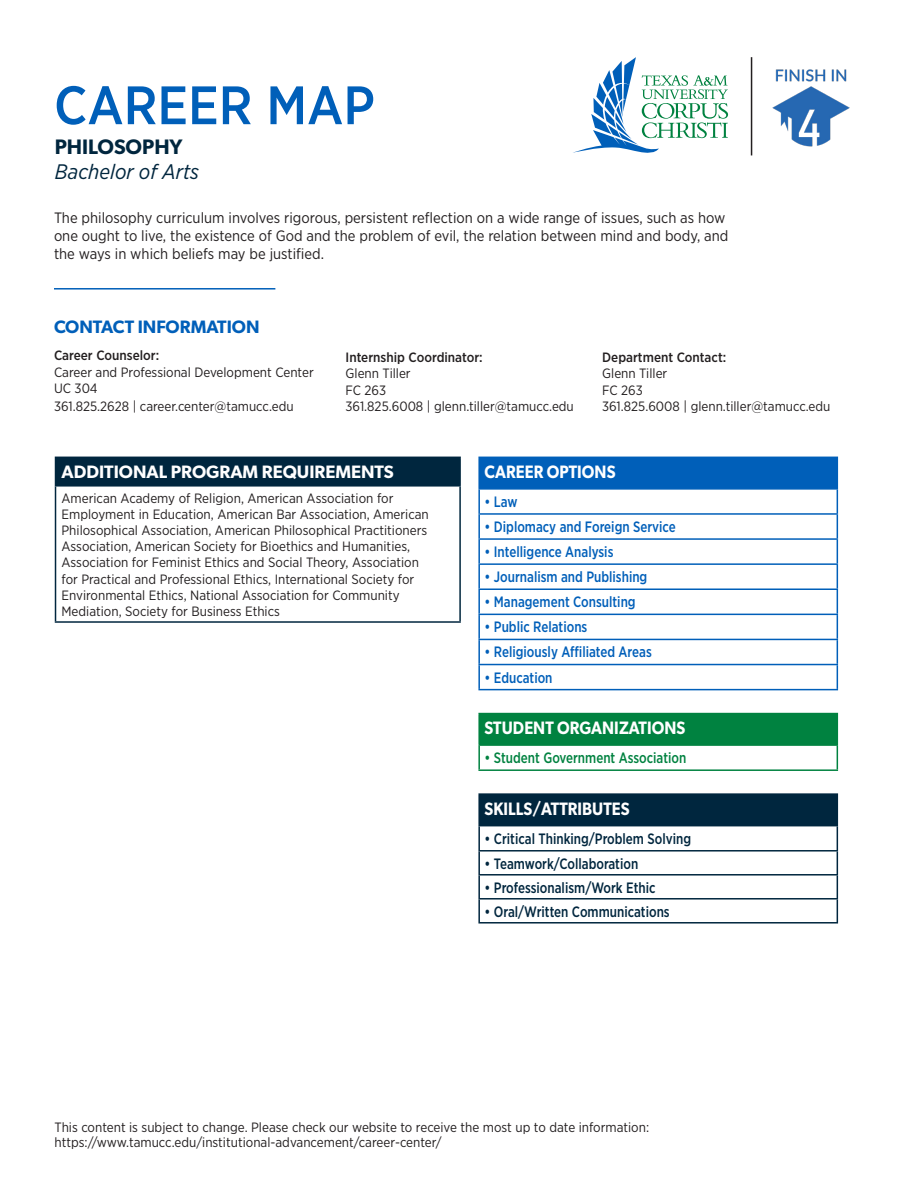
<style>
.page{position:relative;width:918px;height:1188px;background:#fff}
.page>*{position:absolute;margin:0;border:0;box-sizing:border-box;transform-origin:0 0}
.t1{font:500 54px "Gotham Narrow";color:#005fb9}
.t2{font:italic 21px "Gotham Narrow";color:#00263e}
.t3{font:600 21px "Gibson";color:#00263e}
.t4{font:600 18px "Gibson";letter-spacing:.005em;color:#fff;scale:.89 1}
.t5{font:600 18px "Gibson";letter-spacing:.005em;color:#fff}
.t6{font:600 18px "Gibson";color:#005fb9}
.t7{font:15px/18px "Gotham Narrow";color:#231f20}
.t8{font:500 15px "Gotham Narrow";color:#005fb9;scale:.89 1}
.t9{font:500 15px "Gotham Narrow";color:#00263e;scale:.89 1}
.t10{font:500 15px "Gotham Narrow";color:#008240;scale:.89 1}
.t11{font:13.5px/16.2px "Gotham Narrow";color:#231f20}
.t12{font:500 13.5px "Gotham Narrow";color:#231f20}
</style>
<div class="page">
<img style="left:772px;top:69px;width:78px;height:78px">
<svg style="left:573px;top:57px;width:155px;height:96px"></svg>
<hr style="left:751px;top:57px;width:1px;height:98px;background:#231f20">
<div style="left:479px;top:794px;width:358px;height:32px;background:#00263e"></div>
<hr style="left:478px;top:793px;width:360px;height:2px;background:#00263e">
<hr style="left:478px;top:795px;width:2px;height:30px;background:#00263e">
<hr style="left:837px;top:795px;width:1px;height:30px;background:#00263e">
<hr style="left:478px;top:825px;width:360px;height:1px;background:#00263e">
<hr style="left:478px;top:826px;width:2px;height:24px;background:#00263e">
<hr style="left:478px;top:850px;width:360px;height:2px;background:#00263e">
<hr style="left:478px;top:852px;width:2px;height:22px;background:#00263e">
<hr style="left:478px;top:874px;width:360px;height:2px;background:#00263e">
<hr style="left:478px;top:876px;width:2px;height:22px;background:#00263e">
<hr style="left:478px;top:898px;width:360px;height:2px;background:#00263e">
<hr style="left:478px;top:900px;width:2px;height:22px;background:#00263e">
<svg style="left:479px;top:826px;width:359px;height:96px"></svg>
<hr style="left:478px;top:922px;width:360px;height:2px;background:#00263e">
<div style="left:479px;top:714px;width:358px;height:31px;background:#008240"></div>
<hr style="left:478px;top:713px;width:360px;height:1px;background:#008240">
<hr style="left:478px;top:714px;width:2px;height:30px;background:#008240">
<hr style="left:837px;top:714px;width:1px;height:30px;background:#008240">
<hr style="left:478px;top:744px;width:360px;height:2px;background:#008240">
<hr style="left:478px;top:746px;width:2px;height:23px;background:#008240">
<svg style="left:837px;top:746px;width:1px;height:23px"></svg>
<hr style="left:478px;top:769px;width:360px;height:2px;background:#008240">
<div style="left:479px;top:457px;width:358px;height:32px;background:#005fb9"></div>
<svg style="left:480px;top:490px;width:357px;height:199px"></svg>
<hr style="left:478px;top:457px;width:360px;height:1px;background:#005fb9">
<hr style="left:478px;top:458px;width:2px;height:30px;background:#005fb9">
<hr style="left:837px;top:458px;width:1px;height:30px;background:#005fb9">
<hr style="left:478px;top:488px;width:360px;height:2px;background:#005fb9">
<hr style="left:478px;top:490px;width:2px;height:23px;background:#005fb9">
<hr style="left:478px;top:513px;width:360px;height:2px;background:#005fb9">
<hr style="left:478px;top:515px;width:2px;height:23px;background:#005fb9">
<hr style="left:478px;top:538px;width:360px;height:2px;background:#005fb9">
<hr style="left:478px;top:540px;width:2px;height:23px;background:#005fb9">
<hr style="left:478px;top:563px;width:360px;height:2px;background:#005fb9">
<hr style="left:478px;top:565px;width:2px;height:23px;background:#005fb9">
<hr style="left:478px;top:588px;width:360px;height:2px;background:#005fb9">
<hr style="left:478px;top:590px;width:2px;height:24px;background:#005fb9">
<hr style="left:478px;top:614px;width:360px;height:1px;background:#005fb9">
<hr style="left:478px;top:615px;width:2px;height:24px;background:#005fb9">
<hr style="left:478px;top:639px;width:360px;height:1px;background:#005fb9">
<hr style="left:478px;top:640px;width:2px;height:24px;background:#005fb9">
<hr style="left:478px;top:664px;width:360px;height:1px;background:#005fb9">
<hr style="left:478px;top:665px;width:2px;height:24px;background:#005fb9">
<svg style="left:837px;top:490px;width:1px;height:199px"></svg>
<hr style="left:478px;top:689px;width:360px;height:1px;background:#005fb9">
<div style="left:56px;top:457px;width:404px;height:29px;background:#00263e"></div>
<hr style="left:55px;top:457px;width:406px;height:1px;background:#00263e">
<svg style="left:55px;top:458px;width:1px;height:27px"></svg>
<hr style="left:459px;top:458px;width:2px;height:27px;background:#00263e">
<hr style="left:55px;top:485px;width:406px;height:2px;background:#00263e">
<hr style="left:55px;top:487px;width:1px;height:134px;background:#00263e">
<hr style="left:459px;top:487px;width:2px;height:134px;background:#00263e">
<hr style="left:55px;top:621px;width:406px;height:2px;background:#00263e">
<hr style="left:54px;top:288px;width:221px;height:2px;background:#005fb9">
<p class="t1" style="left:54px;top:71px;width:322px">CAREER MAP</p>
<p class="t3" style="left:55px;top:134px;width:129px">PHILOSOPHY</p>
<p class="t2" style="left:55px;top:159px;width:146px">Bachelor of Arts</p>
<p class="t7" style="left:54px;top:209px;width:676px">The philosophy curriculum involves rigorous, persistent reflection on a wide range of issues, such as how one ought to live, the existence of God and the problem of evil, the relation between mind and body, and the ways in which beliefs may be justified.</p>
<p class="t6" style="left:54px;top:316px;width:207px">CONTACT INFORMATION</p>
<p class="t12" style="left:54px;top:347px;width:107px">Career Counselor:</p>
<p class="t11" style="left:54px;top:363px;width:261px">Career and Professional Development Center</p>
<p class="t11" style="left:54px;top:380px;width:45px">UC 304</p>
<p class="t11" style="left:54px;top:398px;width:241px">361.825.2628 | career.center@tamucc.edu</p>
<p class="t12" style="left:346px;top:349px;width:139px">Internship Coordinator:</p>
<p class="t11" style="left:346px;top:365px;width:67px">Glenn Tiller</p>
<p class="t11" style="left:346px;top:381px;width:42px">FC 263</p>
<p class="t11" style="left:346px;top:398px;width:230px">361.825.6008 | glenn.tiller@tamucc.edu</p>
<p class="t12" style="left:602px;top:349px;width:126px">Department Contact:</p>
<p class="t11" style="left:602px;top:365px;width:67px">Glenn Tiller</p>
<p class="t11" style="left:602px;top:381px;width:42px">FC 263</p>
<p class="t11" style="left:602px;top:398px;width:230px">361.825.6008 | glenn.tiller@tamucc.edu</p>
<p class="t5" style="left:62px;top:461px;width:334px">ADDITIONAL PROGRAM REQUIREMENTS</p>
<p class="t11" style="left:62px;top:489px;width:369px">American Academy of Religion, American Association for Employment in Education, American Bar Association, American Philosophical Association, American Philosophical Practitioners Association, American Society for Bioethics and Humanities, Association for Feminist Ethics and Social Theory, Association for Practical and Professional Ethics, International Society for Environmental Ethics, National Association for Community Mediation, Society for Business Ethics</p>
<p class="t4" style="left:485px;top:461px;width:149px">CAREER OPTIONS</p>
<p class="t8" style="left:485px;top:492px;width:39px">• Law</p>
<p class="t8" style="left:485px;top:517px;width:216px">• Diplomacy and Foreign Service</p>
<p class="t8" style="left:485px;top:542px;width:146px">• Intelligence Analysis</p>
<p class="t8" style="left:485px;top:567px;width:184px">• Journalism and Publishing</p>
<p class="t8" style="left:485px;top:592px;width:171px">• Management Consulting</p>
<p class="t8" style="left:485px;top:618px;width:117px">• Public Relations</p>
<p class="t8" style="left:485px;top:643px;width:190px">• Religiously Affiliated Areas</p>
<p class="t8" style="left:485px;top:668px;width:78px">• Education</p>
<p class="t4" style="left:485px;top:717px;width:227px">STUDENT ORGANIZATIONS</p>
<p class="t10" style="left:485px;top:748px;width:228px">• Student Government Association</p>
<p class="t4" style="left:485px;top:798px;width:165px">SKILLS/ATTRIBUTES</p>
<p class="t9" style="left:485px;top:829px;width:234px">• Critical Thinking/Problem Solving</p>
<p class="t9" style="left:485px;top:854px;width:174px">• Teamwork/Collaboration</p>
<p class="t9" style="left:485px;top:878px;width:194px">• Professionalism/Work Ethic</p>
<p class="t9" style="left:485px;top:902px;width:210px">• Oral/Written Communications</p>
<p class="t11" style="left:55px;top:1119px;width:596px;line-height:15px">This content is subject to change. Please check our website to receive the most up to date information: https://www.tamucc.edu/institutional-advancement/career-center/</p>
</div>
